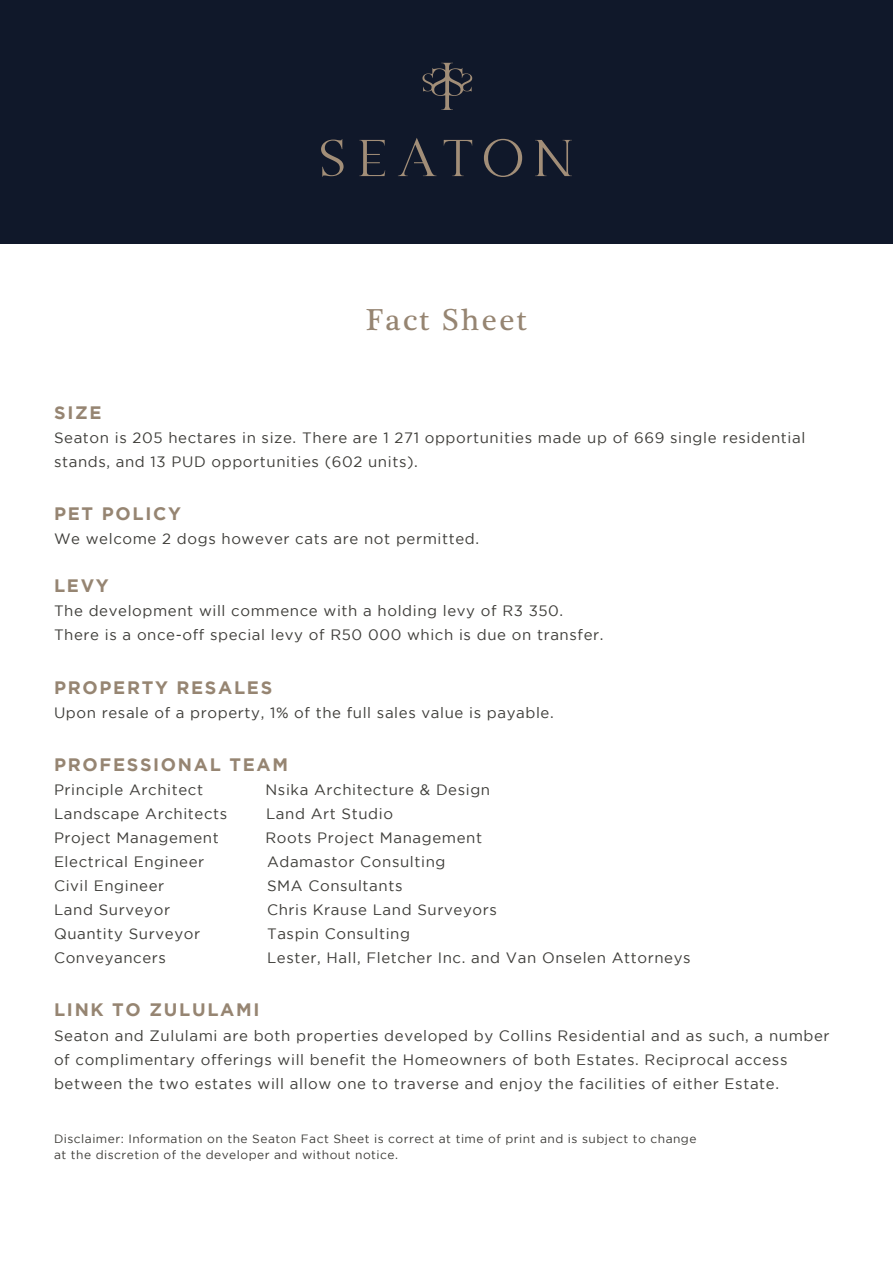
<style>
.page{position:relative;width:893px;height:1263px;background:#fff}
.page>*{position:absolute;margin:0;border:0;box-sizing:border-box;transform-origin:0 0}
.t1{font:31.05px "Plantagenet Cherokee";letter-spacing:.075em;color:#968572}
.t2{font:700 18px "Gotham";letter-spacing:.095em;color:#968572}
.t3{font:15px/24px "Gotham";letter-spacing:.04em;color:#3e3d39}
.t4{font:12px "Gotham";letter-spacing:.04em;color:#3e3d39}
</style>
<div class="page">
<div style="left:0;top:0;width:893px;height:243px;background:#10182a"></div>
<svg style="left:422px;top:63px;width:50px;height:47px"></svg>
<svg style="left:321px;top:138px;width:251px;height:39px"></svg>
<p class="t1" style="left:366px;top:301px;width:163px">Fact Sheet</p>
<p class="t2" style="left:54px;top:402px;width:49px">SIZE</p>
<p class="t3" style="left:54px;top:425px;width:753px">Seaton is 205 hectares in size. There are 1 271 opportunities made up of 669 single residential stands, and 13 PUD opportunities (602 units).</p>
<p class="t2" style="left:54px;top:503px;width:128px">PET POLICY</p>
<p class="t3" style="left:54px;top:527px;width:427px">We welcome 2 dogs however cats are not permitted.</p>
<p class="t2" style="left:54px;top:575px;width:56px">LEVY</p>
<p class="t3" style="left:54px;top:599px;width:511px">The development will commence with a holding levy of R3 350.</p>
<p class="t3" style="left:54px;top:623px;width:551px">There is a once-off special levy of R50 000 which is due on transfer.</p>
<p class="t2" style="left:54px;top:677px;width:220px">PROPERTY RESALES</p>
<p class="t3" style="left:54px;top:700px;width:501px">Upon resale of a property, 1% of the full sales value is payable.</p>
<p class="t2" style="left:54px;top:754px;width:235px">PROFESSIONAL TEAM</p>
<p class="t3" style="left:54px;top:777px;width:151px">Principle Architect</p>
<p class="t3" style="left:266px;top:777px;width:226px">Nsika Architecture &amp; Design</p>
<p class="t3" style="left:54px;top:801px;width:175px">Landscape Architects</p>
<p class="t3" style="left:266px;top:801px;width:129px">Land Art Studio</p>
<p class="t3" style="left:54px;top:825px;width:166px">Project Management</p>
<p class="t3" style="left:265px;top:825px;width:218px">Roots Project Management</p>
<p class="t3" style="left:54px;top:849px;width:152px">Electrical Engineer</p>
<p class="t3" style="left:267px;top:849px;width:180px">Adamastor Consulting</p>
<p class="t3" style="left:54px;top:873px;width:112px">Civil Engineer</p>
<p class="t3" style="left:267px;top:873px;width:137px">SMA Consultants</p>
<p class="t3" style="left:54px;top:897px;width:118px">Land Surveyor</p>
<p class="t3" style="left:267px;top:897px;width:231px">Chris Krause Land Surveyors</p>
<p class="t3" style="left:54px;top:921px;width:148px">Quantity Surveyor</p>
<p class="t3" style="left:267px;top:921px;width:144px">Taspin Consulting</p>
<p class="t3" style="left:54px;top:945px;width:114px">Conveyancers</p>
<p class="t3" style="left:267px;top:945px;width:425px">Lester, Hall, Fletcher Inc. and Van Onselen Attorneys</p>
<p class="t2" style="left:54px;top:1000px;width:207px">LINK TO ZULULAMI</p>
<p class="t3" style="left:54px;top:1023px;width:777px">Seaton and Zululami are both properties developed by Collins Residential and as such, a number of complimentary offerings will benefit the Homeowners of both Estates. Reciprocal access between the two estates will allow one to traverse and enjoy the facilities of either Estate.</p>
<p class="t4" style="left:54px;top:1131px;width:644px">Disclaimer: Information on the Seaton Fact Sheet is correct at time of print and is subject to change</p>
<p class="t4" style="left:54px;top:1148px;width:346px">at the discretion of the developer and without notice.</p>
</div>
